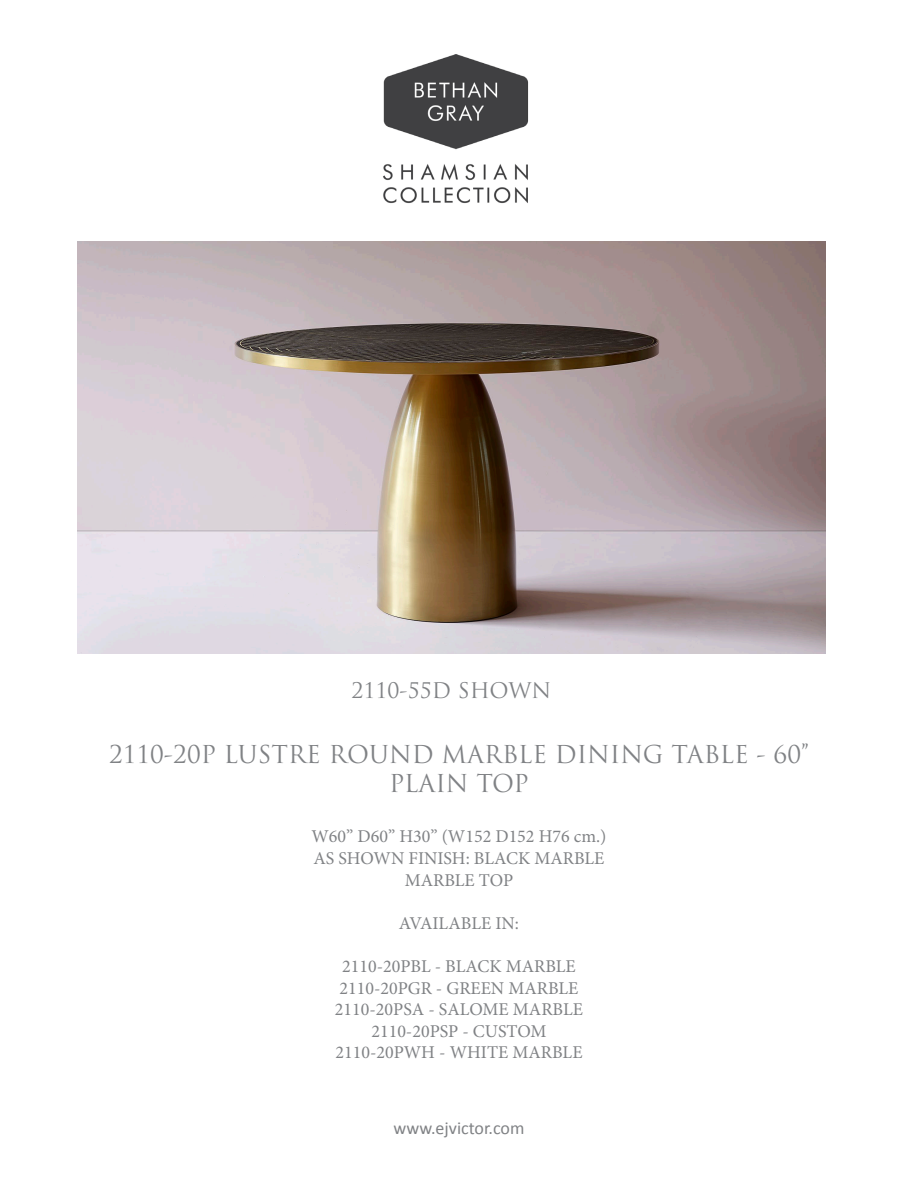
<style>
.page{position:relative;width:918px;height:1188px;background:#fff}
.page>*{position:absolute;margin:0;border:0;box-sizing:border-box;transform-origin:0 0}
.t1{font:24px "Trajan Pro";color:#808285}
.t2{font:21px "Trajan Pro";color:#808285}
.t3{font:18px "Minion Pro";color:#808285}
.t4{font:18px "Calibri";color:#808285}
</style>
<div class="page">
<img style="left:383px;top:54px;width:146px;height:150px">
<img style="left:78px;top:241px;width:747px;height:412px">
<p class="t2" style="left:352px;top:677px;width:201px">2110-55D SHOWN</p>
<p class="t1" style="left:109px;top:739px;width:701px">2110-20P LUSTRE ROUND MARBLE DINING TABLE - 60”</p>
<p class="t1" style="left:389px;top:768px;width:141px">PLAIN TOP</p>
<p class="t3" style="left:311px;top:825px;width:297px">W60” D60” H30” (W152 D152 H76 cm.)</p>
<p class="t3" style="left:314px;top:846px;width:292px">AS SHOWN FINISH: BLACK MARBLE</p>
<p class="t3" style="left:405px;top:868px;width:110px">MARBLE TOP</p>
<p class="t3" style="left:399px;top:911px;width:122px">AVAILABLE IN:</p>
<p class="t3" style="left:342px;top:954px;width:235px">2110-20PBL - BLACK MARBLE</p>
<p class="t3" style="left:339px;top:976px;width:241px">2110-20PGR - GREEN MARBLE</p>
<p class="t3" style="left:335px;top:997px;width:250px">2110-20PSA - SALOME MARBLE</p>
<p class="t3" style="left:371px;top:1019px;width:177px">2110-20PSP - CUSTOM</p>
<p class="t3" style="left:335px;top:1041px;width:249px">2110-20PWH - WHITE MARBLE</p>
<p class="t4" style="left:394px;top:1117px;width:132px">www.ejvictor.com</p>
</div>
